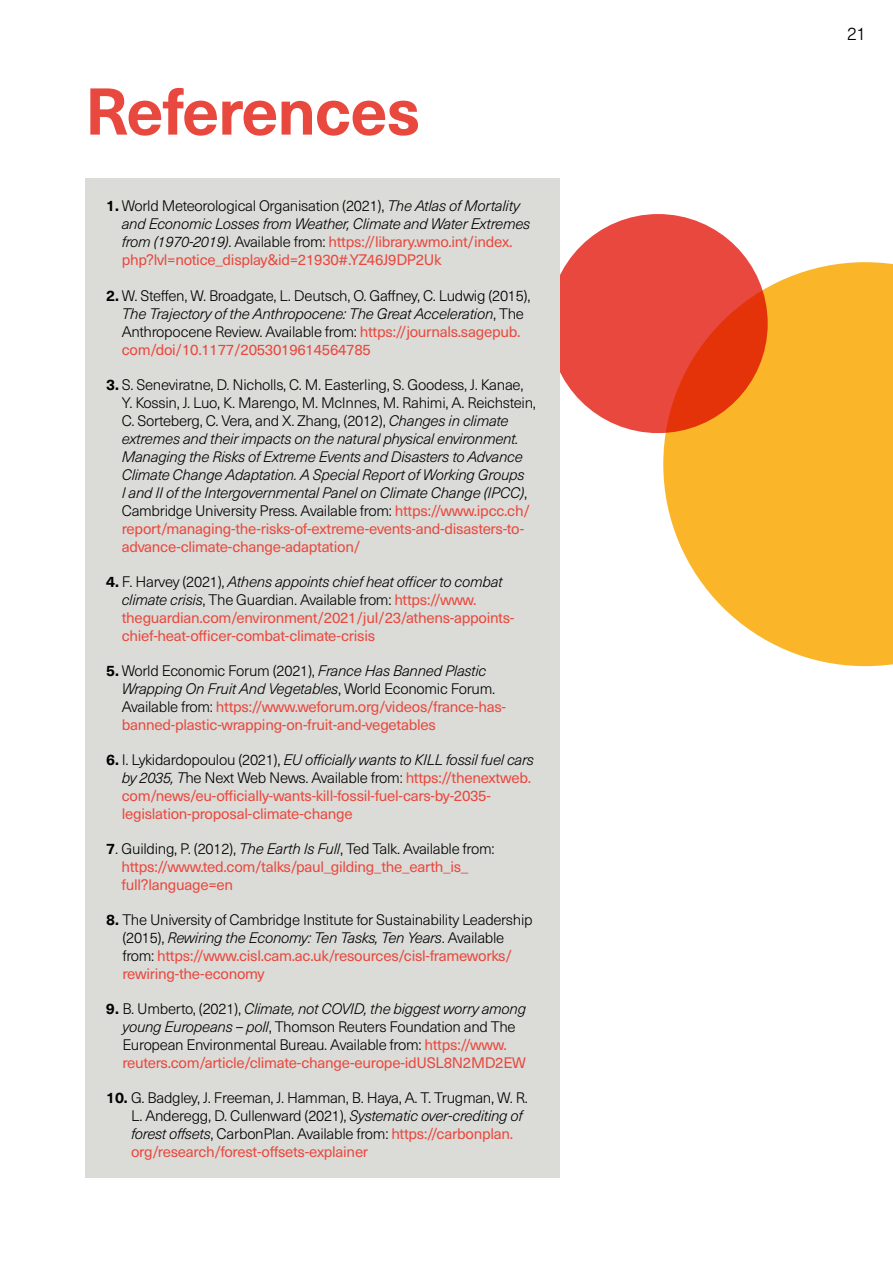
<style>
.page{position:relative;width:893px;height:1263px;background:#fff}
.page>*{position:absolute;margin:0;border:0;box-sizing:border-box;transform-origin:0 0}
.t1{font:700 64.8px "Neue Haas Unica W1 G";letter-spacing:-.02em;color:#e9483e}
.t2{font:300 18px "Neue Haas Unica W1 G";color:#000}
.t3{font:300 15px/18px "Neue Haas Unica W1 G";letter-spacing:-.02em;color:#000}
.t4{font:italic 300 15px/18px "Neue Haas Unica W1 G";letter-spacing:-.02em;color:#000}
.t5{font:15px/18px "Neue Haas Unica W1 G";letter-spacing:-.02em;color:#e9483e}
.s1{font-weight:700;font-style:normal}
.s2{font-style:normal}
.s3{font-weight:400;font-style:normal;color:#e9483e}
.s4{font-weight:700}
.s5{font-style:italic}
.s6{font-weight:400;color:#e9483e}
.s7{font-weight:700;color:#000}
.s8{font-weight:300;color:#000}
.s9{font-weight:300;font-style:italic;color:#000}
</style>
<div class="page">
<svg style="left:663px;top:262px;width:230px;height:404px;background:#fabe43"></svg>
<svg style="left:549px;top:214px;width:219px;height:219px;background:#e84433"></svg>
<div style="left:85px;top:179px;width:475px;height:999px;background:#dbdcd8"></div>
<h1 class="t1" style="left:85px;top:62px;width:337px">References</h1>
<p class="t4" style="left:122px;top:196px;width:410px;text-indent:-15px"><span class="s1">1.</span> <span class="s2">World Meteorological Organisation (2021),</span> The Atlas of Mortality and Economic Losses from Weather, Climate and Water Extremes from (1970-2019)<span class="s2">. Available from:</span> <span class="s3">https://library.wmo.int/index. php?lvl=notice_display&amp;id=21930#.YZ46J9DP2Uk</span></p>
<p class="t3" style="left:122px;top:285px;width:410px;text-indent:-15px"><span class="s4">2.</span> W. Steffen, W. Broadgate, L. Deutsch, O. Gaffney, C. Ludwig (2015), <span class="s5">The Trajectory of the Anthropocene: The Great Acceleration</span>, The Anthropocene Review. Available from: <span class="s6">https://journals.sagepub. com/doi/10.1177/2053019614564785</span></p>
<p class="t4" style="left:122px;top:374px;width:416px;text-indent:-15px"><span class="s1">3.</span> <span class="s2">S. Seneviratne, D. Nicholls, C. M. Easterling, S. Goodess, J. Kanae, Y. Kossin, J. Luo, K. Marengo, M. McInnes, M. Rahimi, A. Reichstein, C. Sorteberg, C. Vera, and X. Zhang, (2012),</span> Changes in climate extremes and their impacts on the natural physical environment.<br>Managing the Risks of Extreme Events and Disasters to Advance Climate Change Adaptation. A Special Report of Working Groups<br>I and II of the Intergovernmental Panel on Climate Change (IPCC)<span class="s2">, Cambridge University Press. Available from:</span> <span class="s3">https://www.ipcc.ch/ report/managing-the-risks-of-extreme-events-and-disasters-to&shy;advance-climate-change-adaptation/</span></p>
<p class="t5" style="left:122px;top:571px;width:394px;text-indent:-15px"><span class="s7">4.</span> <span class="s8">F. Harvey (2021),</span> <span class="s9">Athens appoints chief heat officer to combat climate crisis</span><span class="s8">, The Guardian. Available from:</span> https://www. theguardian.com/environment/2021/jul/23/athens-appoints&shy;chief-heat-officer-combat-climate-crisis</p>
<p class="t5" style="left:122px;top:660px;width:386px;text-indent:-15px"><span class="s7">5.</span> <span class="s8">World Economic Forum (2021),</span> <span class="s9">France Has Banned Plastic Wrapping On Fruit And Vegetables</span><span class="s8">, World Economic Forum.<br>Available from:</span> https://www.weforum.org/videos/france-has&shy;banned-plastic-wrapping-on-fruit-and-vegetables</p>
<p class="t5" style="left:122px;top:749px;width:414px;text-indent:-15px"><span class="s7">6.</span> <span class="s8">I. Lykidardopoulou (2021),</span> <span class="s9">EU officially wants to KILL fossil fuel cars by 2035, T</span><span class="s8">he Next Web News. Available from:</span> https://thenextweb. com/news/eu-officially-wants-kill-fossil-fuel-cars-by-2035- legislation-proposal-climate-change</p>
<p class="t5" style="left:122px;top:838px;width:374px;text-indent:-15px"><span class="s7">7</span><span class="s8">. Guilding, P. (2012),</span> <span class="s9">The Earth Is Full</span><span class="s8">, Ted Talk. Available from: </span>https://www.ted.com/talks/paul_gilding_the_earth_is_ full?language=en</p>
<p class="t3" style="left:122px;top:909px;width:412px;text-indent:-16px"><span class="s4">8.</span> The University of Cambridge Institute for Sustainability Leadership (2015), <span class="s5">Rewiring the Economy: Ten Tasks, Ten Years</span>. Available from: <span class="s6">https://www.cisl.cam.ac.uk/resources/cisl-frameworks/ rewiring-the-economy</span></p>
<p class="t3" style="left:122px;top:998px;width:405px;text-indent:-16px"><span class="s4">9.</span> B. Umberto, (2021), <span class="s5">Climate, not COVID, the biggest worry among young Europeans – poll</span>, Thomson Reuters Foundation and The European Environmental Bureau. Available from: <span class="s6">https://www. reuters.com/article/climate-change-europe-idUSL8N2MD2EW</span></p>
<p class="t3" style="left:131px;top:1087px;width:398px;text-indent:-25px"><span class="s4">10.</span> G. Badgley, J. Freeman, J. Hamman, B. Haya, A. T. Trugman, W. R.<br>L. Anderegg, D. Cullenward (2021), <span class="s5">Systematic over-crediting of forest offsets</span>, CarbonPlan. Available from: <span class="s6">https://carbonplan. org/research/forest-offsets-explainer</span></p>
<p class="t2" style="left:847px;top:21px;width:21px">21</p>
</div>
